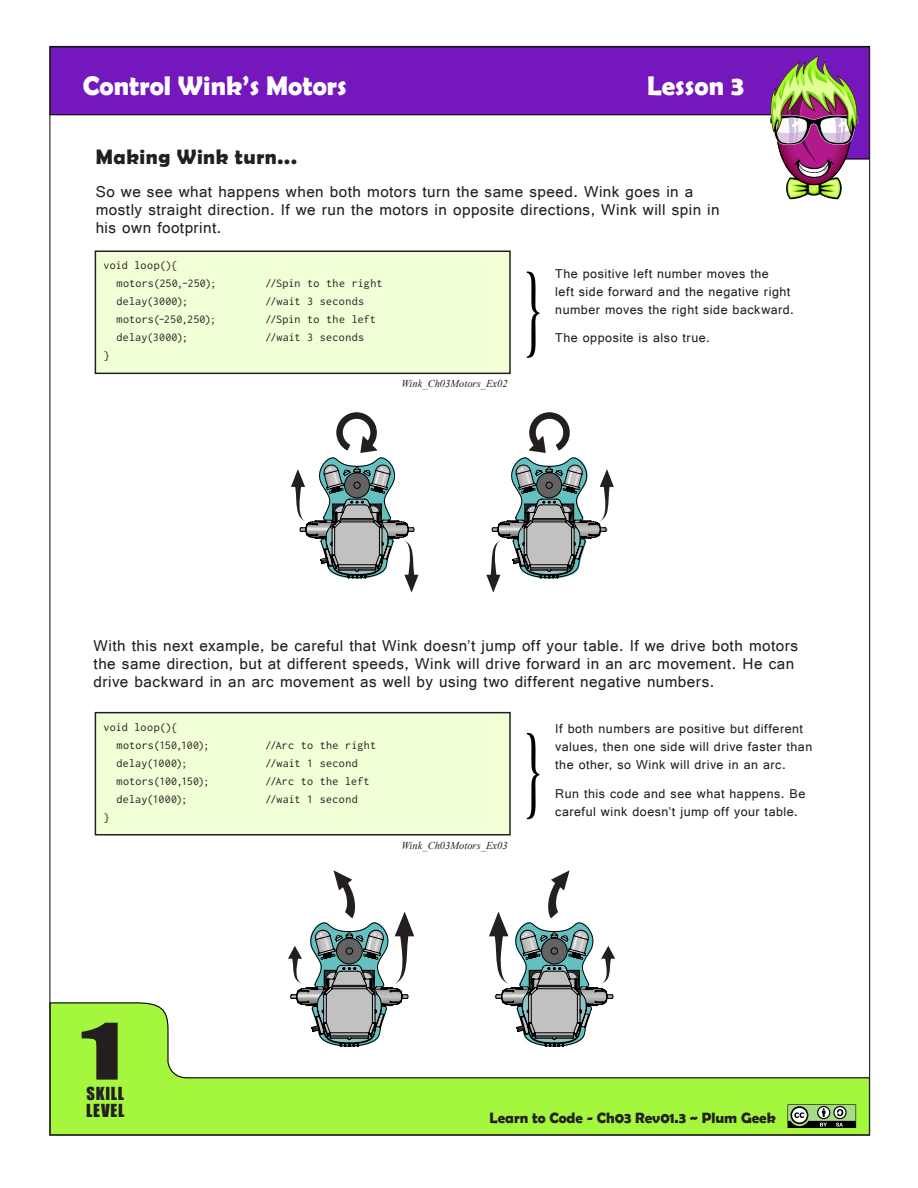
<style>
.page{position:relative;width:918px;height:1188px;background:#fff}
.page>*{position:absolute;margin:0;border:0;box-sizing:border-box;transform-origin:0 0}
.t1{font:72px "Impact";color:#231f20;scale:1.5 1}
.Heading_-_Page_Main{font:700 27px "Berlin Sans FB Demi";color:#fff}
.Body_Text{font:700 21px "Berlin Sans FB Demi";letter-spacing:.025em;color:#231f20}
.Body_Text-2{font:16.5px/18px "Gautami";letter-spacing:.03em;color:#231f20}
.t2{font:16.5px/16.5px "Impact";letter-spacing:.045em;color:#231f20}
.t3{font:700 15px "Berlin Sans FB Demi";color:#231f20}
.Body_Comments{font:13.5px/18px "Gautami";letter-spacing:.035em;color:#231f20}
.Code_Text{font:12px "Inconsolata";letter-spacing:.02em;color:#231f20}
.Code_Example_Subscri{font:italic 10.5px "Times New Roman";color:#231f20}
</style>
<div class="page">
<svg style="left:51px;top:1002px;width:820px;height:134px;fill:#a5f73e"></svg>
<svg style="left:50px;top:45px;width:821px;height:115px;fill:#7417bc"></svg>
<svg style="left:788px;top:1104px;width:68px;height:24px;background:#718562"></svg>
<svg style="left:767px;top:55px;width:96px;height:144px"></svg>
<svg style="left:291px;top:412px;width:127px;height:181px"></svg>
<svg style="left:486px;top:412px;width:128px;height:181px"></svg>
<div style="left:95px;top:251px;width:415px;height:122px;background:#f0ffd6"></div>
<div style="left:95px;top:250px;width:416px;height:124px;border:2px solid #231f20"></div>
<div style="left:95px;top:713px;width:415px;height:122px;background:#f0ffd6"></div>
<div style="left:95px;top:712px;width:416px;height:124px;border:2px solid #231f20"></div>
<svg style="left:527px;top:271px;width:12px;height:87px"></svg>
<svg style="left:527px;top:733px;width:12px;height:86px"></svg>
<svg style="left:489px;top:870px;width:126px;height:177px"></svg>
<svg style="left:288px;top:870px;width:126px;height:177px"></svg>
<p class="Heading_-_Page_Main" style="left:83px;top:70px;width:266px">Control Wink’s Motors</p>
<p class="Heading_-_Page_Main" style="left:647px;top:70px;width:99px">Lesson 3</p>
<p class="Body_Text" style="left:96px;top:145px;width:203px">Making Wink turn...</p>
<p class="Body_Text-2" style="left:96px;top:183px;width:625px">So we see what happens when both motors turn the same speed. Wink goes in a mostly straight direction. If we run the motors in opposite directions, Wink will spin in his own footprint.</p>
<p class="Code_Text" style="left:104px;top:259px;width:75px">void loop(){</p>
<p class="Code_Text" style="left:116px;top:277px;width:102px">motors(250,-250);</p>
<p class="Code_Text" style="left:266px;top:277px;width:118px">//Spin to the right</p>
<p class="Code_Text" style="left:116px;top:295px;width:73px">delay(3000);</p>
<p class="Code_Text" style="left:266px;top:295px;width:100px">//wait 3 seconds</p>
<p class="Code_Text" style="left:116px;top:313px;width:101px">motors(-250,250);</p>
<p class="Code_Text" style="left:266px;top:313px;width:112px">//Spin to the left</p>
<p class="Code_Text" style="left:116px;top:331px;width:73px">delay(3000);</p>
<p class="Code_Text" style="left:266px;top:331px;width:100px">//wait 3 seconds</p>
<p class="Code_Text" style="left:104px;top:349px;width:7px">}</p>
<p class="Code_Example_Subscri" style="left:401px;top:376px;width:108px">Wink_Ch03Motors_Ex02</p>
<p class="Body_Comments" style="left:555px;top:264px;width:240px">The positive left number moves the<br>left side forward and the negative right number moves the right side backward.</p>
<p class="Body_Comments" style="left:555px;top:329px;width:156px">The opposite is also true.</p>
<p class="Body_Text-2" style="left:94px;top:636px;width:706px">With this next example, be careful that Wink doesn’t jump off your table. If we drive both motors the same direction, but at different speeds, Wink will drive forward in an arc movement. He can drive backward in an arc movement as well by using two different negative numbers.</p>
<p class="Code_Text" style="left:104px;top:721px;width:75px">void loop(){</p>
<p class="Code_Text" style="left:116px;top:739px;width:95px">motors(150,100);</p>
<p class="Code_Text" style="left:266px;top:739px;width:112px">//Arc to the right</p>
<p class="Code_Text" style="left:116px;top:757px;width:73px">delay(1000);</p>
<p class="Code_Text" style="left:266px;top:757px;width:94px">//wait 1 second</p>
<p class="Code_Text" style="left:116px;top:775px;width:95px">motors(100,150);</p>
<p class="Code_Text" style="left:266px;top:775px;width:105px">//Arc to the left</p>
<p class="Code_Text" style="left:116px;top:793px;width:73px">delay(1000);</p>
<p class="Code_Text" style="left:266px;top:793px;width:94px">//wait 1 second</p>
<p class="Code_Text" style="left:104px;top:811px;width:7px">}</p>
<p class="Code_Example_Subscri" style="left:401px;top:838px;width:108px">Wink_Ch03Motors_Ex03</p>
<p class="Body_Comments" style="left:555px;top:720px;width:259px">If both numbers are positive but different values, then one side will drive faster than the other, so Wink will drive in an arc.</p>
<p class="Body_Comments" style="left:555px;top:784px;width:252px">Run this code and see what happens. Be careful wink doesn’t jump off your table.</p>
<h1 class="t1" style="left:81px;top:996px;width:29px">1</h1>
<p class="t2" style="left:86px;top:1085px;width:40px">SKILL<br>LEVEL</p>
<p class="t3" style="left:489px;top:1109px;width:288px">Learn to Code - Ch03 Rev01.3 ~ Plum Geek</p>
</div>
